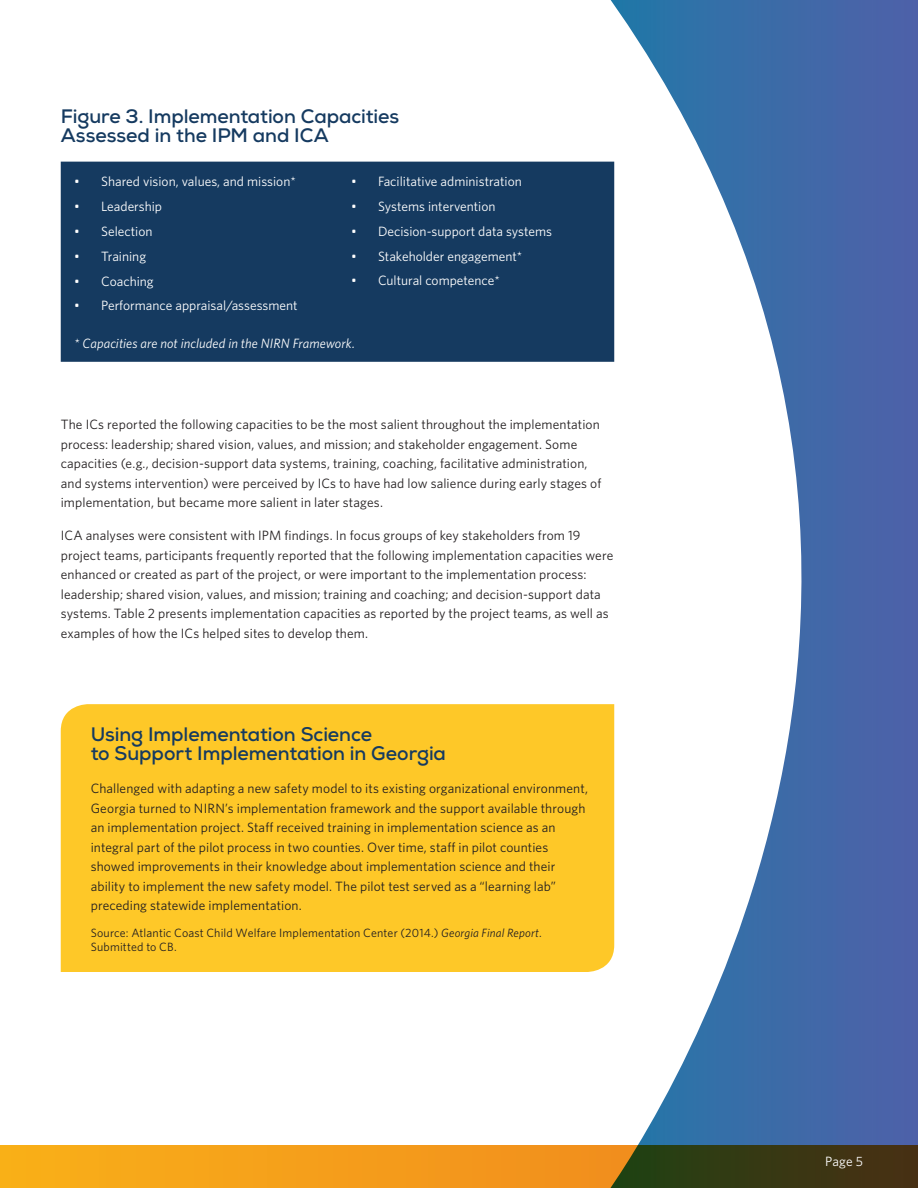
<style>
.page{position:relative;width:918px;height:1188px;background:#fff}
.page>*{position:absolute;margin:0;border:0;box-sizing:border-box;transform-origin:0 0}
.t1{font:700 19.5px/19.5px "Nexa";letter-spacing:-.005em;color:#153a60}
.t2{font:13.5px/19.5px "Whitney";letter-spacing:.01em;color:#231f20}
.t3{font:13.5px "Whitney";color:#fff}
.t4{font:italic 13.5px "Whitney";letter-spacing:.005em;color:#fff}
.t5{font:12px/13.5px "Whitney";letter-spacing:.01em;color:#231f20}
.s1{font-style:italic}
</style>
<div class="page">
<svg style="left:0;top:1146px;width:597px;height:42px;background:#f59f1a"></svg>
<svg style="left:597px;top:0;width:321px;height:1188px"></svg>
<div style="left:61px;top:162px;width:553px;height:200px;background:#153a60"></div>
<div style="left:61px;top:704px;width:553px;height:268px;background:#fec828"></div>
<h2 class="t1" style="left:61px;top:106px;width:340px">Figure 3. Implementation Capacities<br>Assessed in the IPM and ICA</h2>
<p class="t3" style="left:74px;top:172px;width:223px">• Shared vision, values, and mission*</p>
<p class="t3" style="left:74px;top:197px;width:89px">• Leadership</p>
<p class="t3" style="left:74px;top:222px;width:80px">• Selection</p>
<p class="t3" style="left:74px;top:247px;width:73px">• Training</p>
<p class="t3" style="left:74px;top:272px;width:81px">• Coaching</p>
<p class="t3" style="left:74px;top:297px;width:225px">• Performance appraisal/assessment</p>
<p class="t3" style="left:351px;top:172px;width:172px">• Facilitative administration</p>
<p class="t3" style="left:351px;top:197px;width:146px">• Systems intervention</p>
<p class="t3" style="left:351px;top:222px;width:203px">• Decision-support data systems</p>
<p class="t3" style="left:351px;top:247px;width:173px">• Stakeholder engagement*</p>
<p class="t3" style="left:351px;top:272px;width:150px">• Cultural competence*</p>
<p class="t4" style="left:74px;top:335px;width:282px">* Capacities are not included in the NIRN Framework.</p>
<p class="t2" style="left:61px;top:415px;width:542px">The ICs reported the following capacities to be the most salient throughout the implementation process: leadership; shared vision, values, and mission; and stakeholder engagement. Some capacities (e.g., decision-support data systems, training, coaching, facilitative administration, and systems intervention) were perceived by ICs to have had low salience during early stages of implementation, but became more salient in later stages.</p>
<p class="t2" style="left:61px;top:525px;width:554px">ICA analyses were consistent with IPM findings. In focus groups of key stakeholders from 19 project teams, participants frequently reported that the following implementation capacities were enhanced or created as part of the project, or were important to the implementation process: leadership; shared vision, values, and mission; training and coaching; and decision-support data systems. Table 2 presents implementation capacities as reported by the project teams, as well as examples of how the ICs helped sites to develop them.</p>
<p class="t1" style="left:91px;top:724px;width:357px">Using Implementation Science<br>to Support Implementation in Georgia</p>
<p class="t2" style="left:91px;top:778px;width:499px">Challenged with adapting a new safety model to its existing organizational environment, Georgia turned to NIRN’s implementation framework and the support available through an implementation project. Staff received training in implementation science as an integral part of the pilot process in two counties. Over time, staff in pilot counties showed improvements in their knowledge about implementation science and their ability to implement the new safety model. The pilot test served as a “learning lab” preceding statewide implementation.</p>
<p class="t5" style="left:91px;top:926px;width:452px">Source: Atlantic Coast Child Welfare Implementation Center (2014.) <span class="s1">Georgia Final Report</span>.<br>Submitted to CB.</p>
<p class="t3" style="left:825px;top:1153px;width:39px">Page 5</p>
</div>
